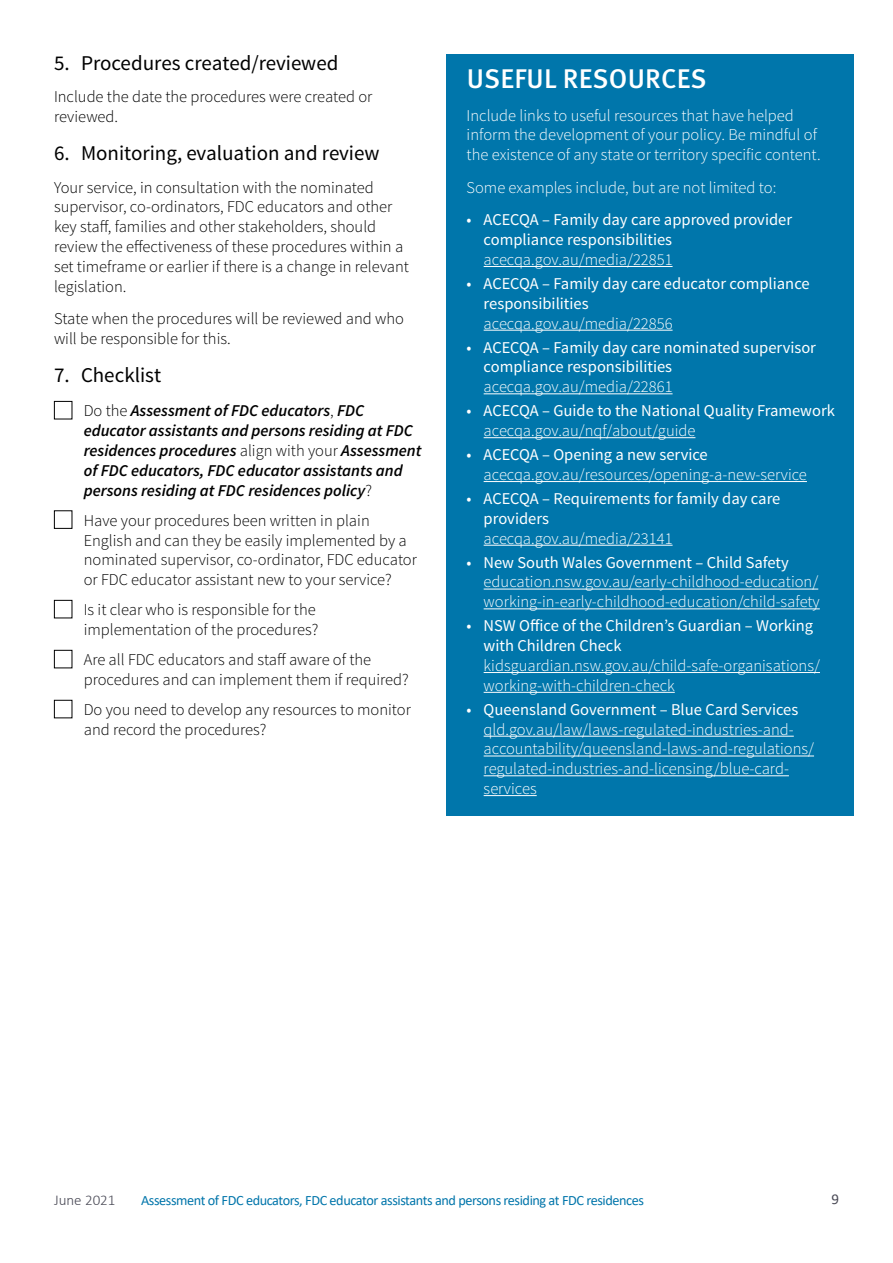
<style>
.page{position:relative;width:893px;height:1263px;background:#fff}
.page>*{position:absolute;margin:0;border:0;box-sizing:border-box;transform-origin:0 0}
.t1{font:500 27px "Meta Pro";letter-spacing:.01em;color:#fff}
.t2{font:21px "Source Sans Pro";color:#000}
.t3{font:300 16.5px/19.8px "Source Sans Pro";color:#000}
.t4{font:300 16.5px/19.8px "Source Sans Pro";color:#fff}
.t5{font:16.5px/19.8px "Source Sans Pro";color:#fff}
.t6{font:italic 600 16.5px/19.8px "Source Sans Pro";color:#000}
.t7{font:300 15px "Calibri";color:#4a4a56}
.t8{font:15px "Calibri";color:#4a4a56}
.t9{font:14.25px "Calibri";letter-spacing:-.03em;color:#0075aa}
.s1{font-weight:300;font-style:normal}
</style>
<div class="page">
<div style="left:447px;top:54px;width:407px;height:761px;background:#0076ab"></div>
<div style="left:54px;top:401px;width:18px;height:18px;border:1px solid #000"></div>
<div style="left:54px;top:510px;width:18px;height:19px;border:1px solid #000"></div>
<div style="left:54px;top:600px;width:18px;height:18px;border:1px solid #000"></div>
<div style="left:54px;top:650px;width:18px;height:18px;border:1px solid #000"></div>
<div style="left:54px;top:700px;width:18px;height:18px;border:1px solid #000"></div>
<hr style="left:484px;top:266px;width:189px;height:1px;background:#fff">
<hr style="left:484px;top:330px;width:189px;height:1px;background:#fff">
<hr style="left:484px;top:393px;width:189px;height:1px;background:#fff">
<hr style="left:484px;top:437px;width:211px;height:1px;background:#fff">
<hr style="left:484px;top:481px;width:323px;height:1px;background:#fff">
<hr style="left:484px;top:545px;width:189px;height:1px;background:#fff">
<hr style="left:484px;top:589px;width:334px;height:1px;background:#fff">
<hr style="left:484px;top:608px;width:336px;height:1px;background:#fff">
<hr style="left:484px;top:672px;width:336px;height:1px;background:#fff">
<hr style="left:484px;top:692px;width:191px;height:1px;background:#fff">
<hr style="left:484px;top:736px;width:310px;height:1px;background:#fff">
<hr style="left:484px;top:755px;width:330px;height:1px;background:#fff">
<hr style="left:484px;top:775px;width:305px;height:1px;background:#fff">
<hr style="left:484px;top:795px;width:53px;height:1px;background:#fff">
<p class="t2" style="left:54px;top:50px;width:286px">5. Procedures created/reviewed</p>
<p class="t3" style="left:54px;top:87px;width:320px">Include the date the procedures were created or reviewed.</p>
<p class="t2" style="left:54px;top:140px;width:327px">6. Monitoring, evaluation and review</p>
<p class="t3" style="left:54px;top:177px;width:356px">Your service, in consultation with the nominated supervisor, co-ordinators, FDC educators and other key staff, families and other stakeholders, should review the effectiveness of these procedures within a set timeframe or earlier if there is a change in relevant legislation.</p>
<p class="t3" style="left:54px;top:309px;width:351px">State when the procedures will be reviewed and who will be responsible for this.</p>
<p class="t2" style="left:54px;top:362px;width:109px">7. Checklist</p>
<p class="t6" style="left:84px;top:401px;width:339px"><span class="s1">Do the</span> Assessment of FDC educators<span class="s1">,</span> FDC educator assistants and persons residing at FDC residences procedures <span class="s1">align with your</span> Assessment of FDC educators, FDC educator assistants and persons residing at FDC residences policy<span class="s1">?</span></p>
<p class="t3" style="left:84px;top:510px;width:335px">Have your procedures been written in plain English and can they be easily implemented by a nominated supervisor, co-ordinator, FDC educator or FDC educator assistant new to your service?</p>
<p class="t3" style="left:84px;top:600px;width:236px">Is it clear who is responsible for the implementation of the procedures?</p>
<p class="t3" style="left:84px;top:650px;width:327px">Are all FDC educators and staff aware of the procedures and can implement them if required?</p>
<p class="t3" style="left:84px;top:700px;width:329px">Do you need to develop any resources to monitor and record the procedures?</p>
<h1 class="t1" style="left:467px;top:62px;width:241px">USEFUL RESOURCES</h1>
<p class="t4" style="left:467px;top:105px;width:355px">Include links to useful resources that have helped inform the development of your policy. Be mindful of the existence of any state or territory specific content.</p>
<p class="t4" style="left:467px;top:177px;width:311px">Some examples include, but are not limited to:</p>
<p class="t5" style="left:484px;top:210px;width:310px;text-indent:-17px">• ACECQA – Family day care approved provider compliance responsibilities</p>
<p class="t4" style="left:484px;top:250px;width:190px">acecqa.gov.au/media/22851</p>
<p class="t5" style="left:484px;top:274px;width:328px;text-indent:-17px">• ACECQA – Family day care educator compliance responsibilities</p>
<p class="t4" style="left:484px;top:313px;width:190px">acecqa.gov.au/media/22856</p>
<p class="t5" style="left:484px;top:337px;width:334px;text-indent:-17px">• ACECQA – Family day care nominated supervisor compliance responsibilities</p>
<p class="t4" style="left:484px;top:377px;width:190px">acecqa.gov.au/media/22861</p>
<p class="t5" style="left:467px;top:401px;width:370px">• ACECQA – Guide to the National Quality Framework</p>
<p class="t4" style="left:484px;top:421px;width:213px">acecqa.gov.au/nqf/about/guide</p>
<p class="t5" style="left:467px;top:445px;width:243px">• ACECQA – Opening a new service</p>
<p class="t4" style="left:484px;top:465px;width:325px">acecqa.gov.au/resources/opening-a-new-service</p>
<p class="t5" style="left:484px;top:489px;width:298px;text-indent:-17px">• ACECQA – Requirements for family day care providers</p>
<p class="t4" style="left:484px;top:528px;width:190px">acecqa.gov.au/media/23141</p>
<p class="t5" style="left:467px;top:552px;width:324px">• New South Wales Government – Child Safety</p>
<p class="t4" style="left:484px;top:572px;width:338px">education.nsw.gov.au/early-childhood-education/ working-in-early-childhood-education/child-safety</p>
<p class="t5" style="left:484px;top:616px;width:331px;text-indent:-17px">• NSW Office of the Children’s Guardian – Working with Children Check</p>
<p class="t4" style="left:484px;top:656px;width:338px">kidsguardian.nsw.gov.au/child-safe-organisations/ working-with-children-check</p>
<p class="t5" style="left:467px;top:700px;width:333px">• Queensland Government – Blue Card Services</p>
<p class="t4" style="left:484px;top:719px;width:332px">qld.gov.au/law/laws-regulated-industries-and&shy;accountability/queensland-laws-and-regulations/ regulated-industries-and-licensing/blue-card&shy;services</p>
<p class="t7" style="left:54px;top:1190px;width:63px">June 2021</p>
<p class="t9" style="left:141px;top:1190px;width:504px">Assessment of FDC educators, FDC educator assistants and persons residing at FDC residences</p>
<p class="t8" style="left:831px;top:1188px;width:9px">9</p>
</div>
